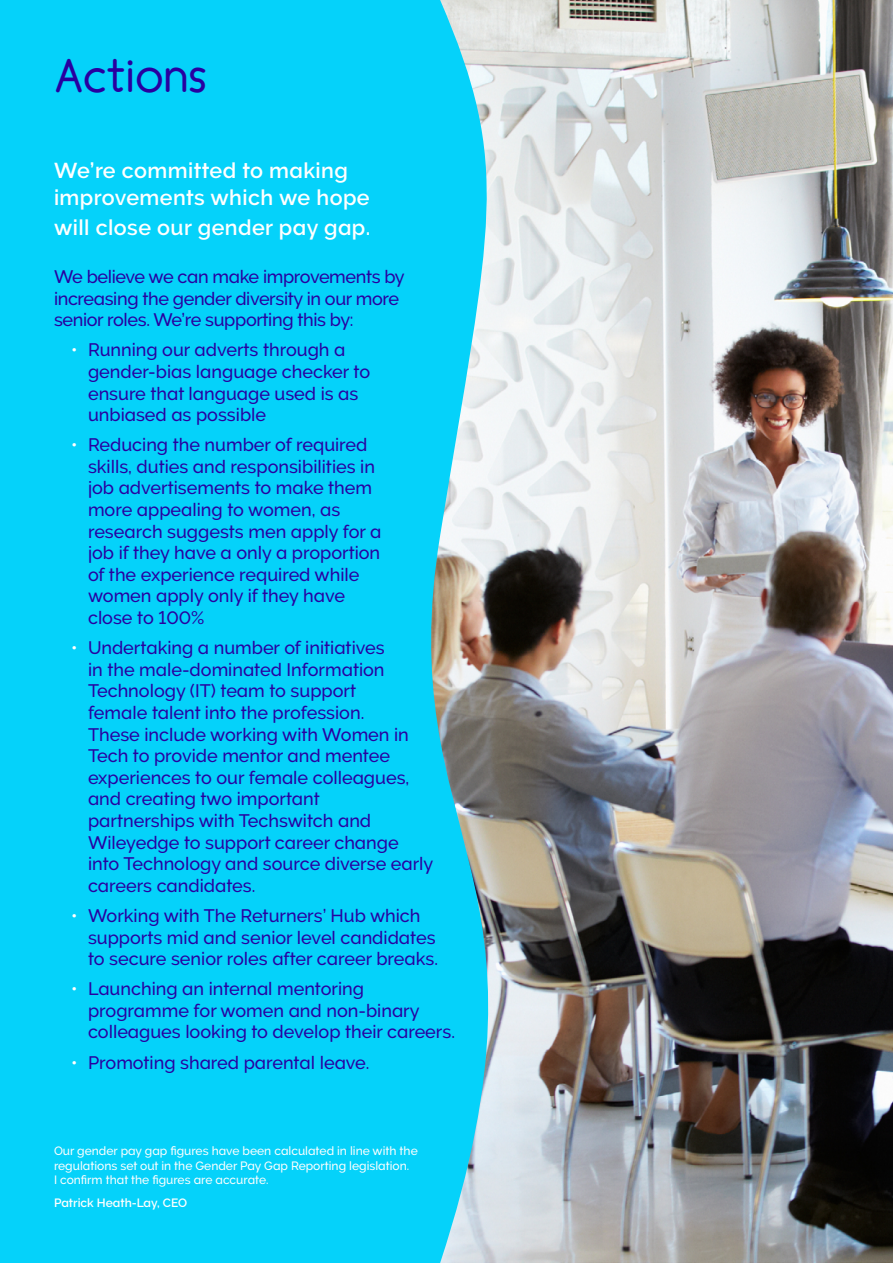
<style>
.page{position:relative;width:893px;height:1263px;background:#05d2fa}
.page>*{position:absolute;margin:0;border:0;box-sizing:border-box;transform-origin:0 0}
.t1{font:46.2px "Fifita Ligatures";color:#2800a0}
.t2{font:600 21.45px/27px "Raleway";letter-spacing:.02em;color:#fff}
.t3{font:500 18px/21.6px "Raleway";color:#2800a0}
.t4{font:500 18px/21.6px "Raleway";letter-spacing:-.02em;color:#2800a0}
.t5{font:500 12px/14.4px "Raleway";color:#fff}
.t6{font:600 12px "Raleway";color:#fff}
.s1{color:#fff}
</style>
<div class="page">
<img style="left:431px;top:0;width:462px;height:1263px">
<h1 class="t1" style="left:54px;top:47px;width:154px">Actions</h1>
<p class="t2" style="left:54px;top:157px;width:317px">We’re committed to making improvements which we hope</p>
<p class="t2" style="left:54px;top:214px;width:318px">will close our gender pay gap.</p>
<p class="t4" style="left:54px;top:266px;width:352px">We believe we can make improvements by increasing the gender diversity in our more senior roles. We’re supporting this by:</p>
<p class="t3" style="left:88px;top:339px;width:284px;text-indent:-17px"><span class="s1">•</span> Running our adverts through a gender-bias language checker to ensure that language used is as unbiased as possible</p>
<p class="t3" style="left:88px;top:434px;width:295px;text-indent:-17px"><span class="s1">•</span> Reducing the number of required skills, duties and responsibilities in job advertisements to make them more appealing to women, as research suggests men apply for a job if they have a only a proportion of the experience required while women apply only if they have close to 100%</p>
<p class="t3" style="left:88px;top:637px;width:347px;text-indent:-17px"><span class="s1">•</span> Undertaking a number of initiatives<br>in the male-dominated Information Technology (IT) team to support<br>female talent into the profession.<br>These include working with Women in Tech to provide mentor and mentee experiences to our female colleagues, and creating two important<br>partnerships with Techswitch and Wileyedge to support career change into Technology and source diverse early careers candidates.</p>
<p class="t3" style="left:88px;top:905px;width:351px;text-indent:-17px"><span class="s1">•</span> Working with The Returners’ Hub which supports mid and senior level candidates to secure senior roles after career breaks.</p>
<p class="t3" style="left:88px;top:978px;width:368px;text-indent:-17px"><span class="s1">•</span> Launching an internal mentoring programme for women and non-binary colleagues looking to develop their careers.</p>
<p class="t3" style="left:71px;top:1051px;width:300px"><span class="s1">•</span> Promoting shared parental leave.</p>
<p class="t5" style="left:54px;top:1144px;width:365px">Our gender pay gap figures have been calculated in line with the regulations set out in the Gender Pay Gap Reporting legislation.<br>I confirm that the figures are accurate.</p>
<p class="t6" style="left:54px;top:1196px;width:135px">Patrick Heath-Lay, CEO</p>
</div>
